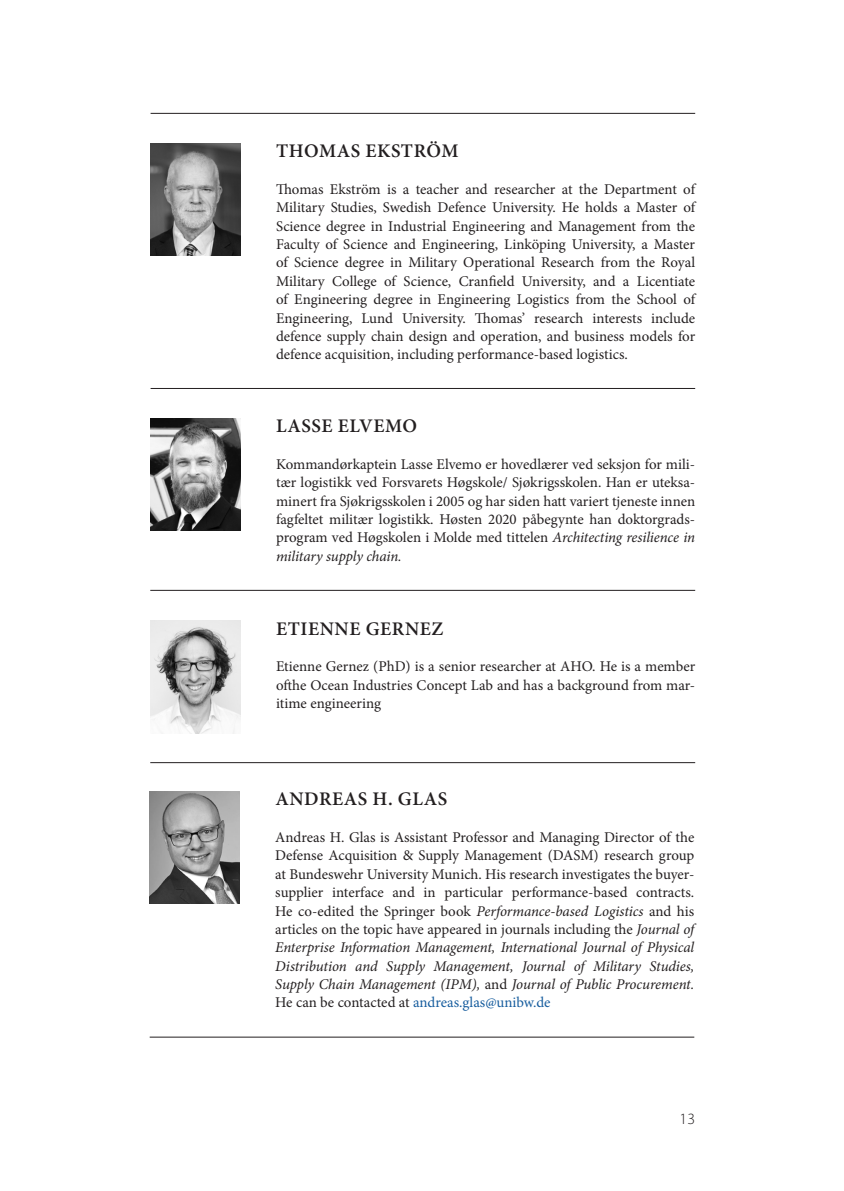
<style>
.page{position:relative;width:844px;height:1191px;background:#fff}
.page>*{position:absolute;margin:0;border:0;box-sizing:border-box;transform-origin:0 0}
.t1{font:600 19.25px "Minion Pro";letter-spacing:.03em;color:#231f20}
.t2{font:300 15.75px "Myriad Pro";color:#231f20}
.t3{font:14.88px/18.4px "Minion Pro";color:#231f20;text-align:justify}
.s1{font-style:italic}
.s2{color:#175d9e}
</style>
<div class="page">
<img style="left:150px;top:418px;width:90px;height:112px">
<img style="left:150px;top:620px;width:90px;height:113px">
<hr style="left:150px;top:388px;width:545px;height:1px;background:#231f20">
<hr style="left:150px;top:113px;width:545px;height:1px;background:#231f20">
<hr style="left:150px;top:590px;width:545px;height:1px;background:#231f20">
<hr style="left:150px;top:762px;width:545px;height:1px;background:#231f20">
<img style="left:150px;top:143px;width:90px;height:113px">
<hr style="left:150px;top:1036px;width:544px;height:1px;background:#231f20">
<img style="left:150px;top:791px;width:89px;height:113px">
<p class="t1" style="left:276px;top:138px;width:184px">THOMAS EKSTRÖM</p>
<p class="t3" style="left:276px;top:180px;width:420px">Thomas Ekström is a teacher and researcher at the Department of Military Studies, Swedish Defence University. He holds a Master of Science degree in Industrial Engineering and Management from the Faculty of Science and Engineering, Linköping University, a Master of Science degree in Military Operational Research from the Royal Military College of Science, Cranfield University, and a Licentiate of Engineering degree in Engineering Logistics from the School of Engineering, Lund University. Thomas’ research interests include defence supply chain design and operation, and business models for defence acquisition, including performance-based logistics.</p>
<p class="t1" style="left:276px;top:412px;width:142px">LASSE ELVEMO</p>
<p class="t3" style="left:276px;top:455px;width:420px">Kommandørkaptein Lasse Elvemo er hovedlærer ved seksjon for mili&shy;tær logistikk ved Forsvarets Høgskole/ Sjøkrigsskolen. Han er uteksa&shy;minert fra Sjøkrigsskolen i 2005 og har siden hatt variert tjeneste innen fagfeltet militær logistikk. Høsten 2020 påbegynte han doktorgrads&shy;program ved Høgskolen i Molde med tittelen <span class="s1">Architecting resilience in military supply chain.</span></p>
<p class="t1" style="left:276px;top:615px;width:169px">ETIENNE GERNEZ</p>
<p class="t3" style="left:276px;top:657px;width:420px">Etienne Gernez (PhD) is a senior researcher at AHO. He is a member ofthe Ocean Industries Concept Lab and has a background from mar&shy;itime engineering</p>
<p class="t1" style="left:275px;top:786px;width:173px">ANDREAS H. GLAS</p>
<p class="t3" style="left:275px;top:828px;width:420px">Andreas H. Glas is Assistant Professor and Managing Director of the Defense Acquisition &amp; Supply Management (DASM) research group at Bundeswehr University Munich. His research investigates the buyer&shy;supplier interface and in particular performance-based contracts.<br>He co-edited the Springer book <span class="s1">Performance-based Logistics</span> and his articles on the topic have appeared in journals including the <span class="s1">Journal of Enterprise Information Management, International Journal of Physical Distribution and Supply Management, Journal of Military Studies, Supply Chain Management (IPM),</span> and <span class="s1">Journal of Public Procurement.<br></span>He can be contacted at <span class="s2">andreas.glas@unibw.de</span></p>
<p class="t2" style="left:679px;top:1110px;width:17px">13</p>
</div>
